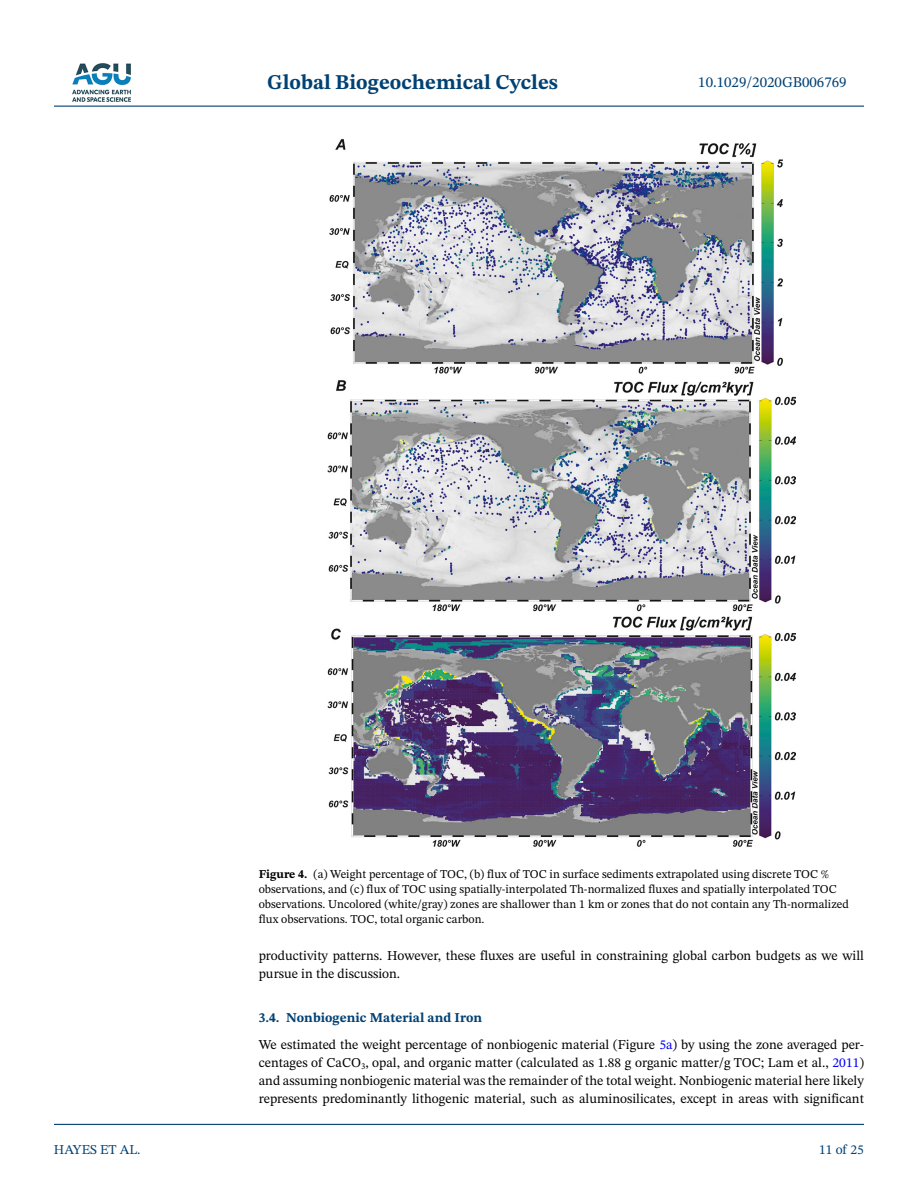
<style>
.page{position:relative;width:918px;height:1188px;background:#fff}
.page>*{position:absolute;margin:0;border:0;box-sizing:border-box;transform-origin:0 0}
.t1{font:700 21px "STIX Two Text";color:#004174}
.t2{font:15px "STIX Two Text";color:#004174}
.t3{font:13.5px/18px "STIX Two Text";color:#000}
.t4{font:13.5px "STIX Two Text";color:#004174}
.t5{font:12px/15px "STIX Two Text";color:#000}
.s1{font-weight:700}
.s2{font-weight:700;color:#004174}
.s3{color:#00f}
</style>
<div class="page">
<hr style="left:54px;top:106px;width:810px;height:1px;background:#004174">
<hr style="left:54px;top:1124px;width:810px;height:1px;background:#004174">
<img style="left:72px;top:63px;width:59px;height:39px">
<img style="left:327px;top:139px;width:468px;height:708px">
<h1 class="t1" style="left:267px;top:67px;width:292px">Global Biogeochemical Cycles</h1>
<p class="t2" style="left:698px;top:72px;width:150px">10.1029/2020GB006769</p>
<p class="t4" style="left:54px;top:1140px;width:88px">HAYES ET AL.</p>
<p class="t5" style="left:259px;top:866px;width:592px"><span class="s1">Figure 4.</span> (a) Weight percentage of TOC, (b) flux of TOC in surface sediments extrapolated using discrete TOC % observations, and (c) flux of TOC using spatially-interpolated Th-normalized fluxes and spatially interpolated TOC observations. Uncolored (white/gray) zones are shallower than 1 km or zones that do not contain any Th-normalized flux observations. TOC, total organic carbon.</p>
<p class="t3" style="left:259px;top:947px;width:607px">productivity patterns. However, these fluxes are useful in constraining global carbon budgets as we will pursue in the discussion.</p>
<p class="t3" style="left:259px;top:1004px;width:607px;line-height:27px"><span class="s2">3.4. Nonbiogenic Material and Iron<br></span>We estimated the weight percentage of nonbiogenic material (Figure <span class="s3">5a</span>) by using the zone averaged per-</p>
<p class="t3" style="left:259px;top:1053px;width:607px;text-align:justify">centages of CaCO<sub>3</sub>, opal, and organic matter (calculated as 1.88 g organic matter/g TOC; Lam et al., <span class="s3">2011</span>) and assuming nonbiogenic material was the remainder of the total weight. Nonbiogenic material here likely represents predominantly lithogenic material, such as aluminosilicates, except in areas with significant</p>
<p class="t4" style="left:819px;top:1140px;width:46px">11 of 25</p>
</div>
